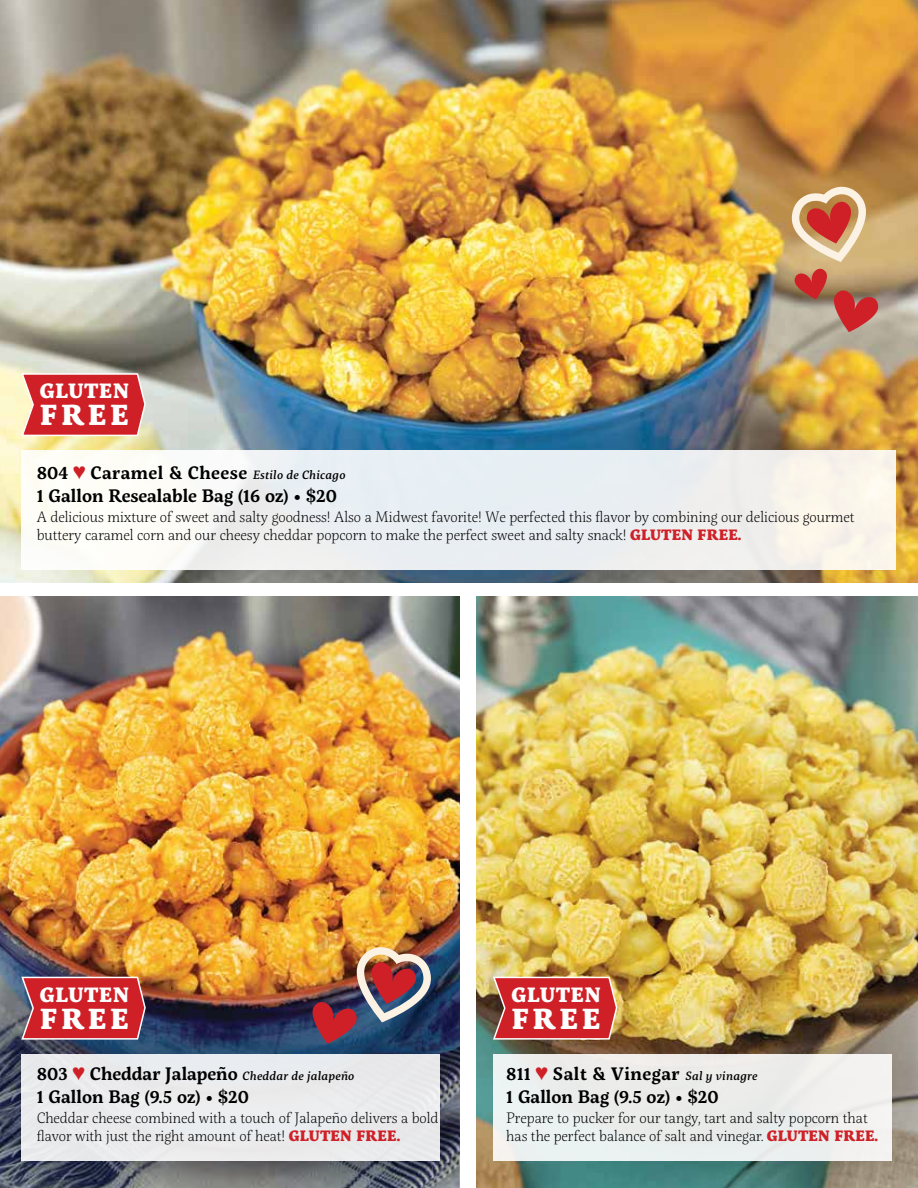
<style>
.page{position:relative;width:918px;height:1188px;background:#fff}
.page>*{position:absolute;margin:0;border:0;box-sizing:border-box;transform-origin:0 0}
.t1{font:800 28.95px "Servus Slab";letter-spacing:.14em;color:#fff}
.t2{font:800 20.7px "Servus Slab";letter-spacing:.03em;color:#fff}
.t3{font:600 18px/22.8px "Servus Slab";color:#000}
.t4{font:200 15px/18px "Servus Slab";color:#000}
.s1{color:#cf2027}
.s2{font-weight:500;font-style:italic;font-size:12px}
.s3{font-family:"Bressay";font-weight:700}
.s4{font-weight:800;color:#cf2027}
</style>
<div class="page">
<img style="left:0;top:0;width:918px;height:583px">
<img style="left:0;top:596px;width:459px;height:493px">
<img style="left:0;top:1089px;width:459px;height:99px">
<img style="left:476px;top:596px;width:442px;height:592px">
<div style="left:21px;top:450px;width:875px;height:120px;background:linear-gradient(to bottom,#f0f3f3,#f2f2f0)"></div>
<div style="left:493px;top:1055px;width:398px;height:106px;background:#ebeeed"></div>
<div style="left:21px;top:1055px;width:419px;height:106px;background:#eaebed"></div>
<svg style="left:20px;top:976px;width:127px;height:64px;background:#c4343b"></svg>
<svg style="left:492px;top:976px;width:126px;height:64px;background:#cb3738"></svg>
<svg style="left:20px;top:372px;width:127px;height:65px;background:#d54648"></svg>
<svg style="left:791px;top:185px;width:88px;height:147px;background:#c78d6e"></svg>
<img style="left:308px;top:945px;width:123px;height:99px">
<h2 class="t2" style="left:40px;top:376px;width:91px">GLUTEN</h2>
<h1 class="t1" style="left:40px;top:394px;width:90px">FREE</h1>
<p class="t3" style="left:37px;top:461px;width:310px">804 <span class="s1">♥</span> Caramel &amp; Cheese <span class="s2">Estilo de Chicago<br></span>1 Gallon Resealable Bag (16 oz) • <span class="s3">$</span>20</p>
<p class="t4" style="left:37px;top:508px;width:819px">A delicious mixture of sweet and salty goodness! Also a Midwest favorite! We perfected this flavor by combining our delicious gourmet buttery caramel corn and our cheesy cheddar popcorn to make the perfect sweet and salty snack! <span class="s4">GLUTEN FREE.</span></p>
<h2 class="t2" style="left:40px;top:979px;width:91px">GLUTEN</h2>
<h1 class="t1" style="left:40px;top:997px;width:90px">FREE</h1>
<p class="t3" style="left:37px;top:1062px;width:319px">803 <span class="s1">♥</span> Cheddar Jalapeño <span class="s2">Cheddar de jalapeño<br></span>1 Gallon Bag (9.5 oz) • <span class="s3">$</span>20</p>
<p class="t4" style="left:37px;top:1109px;width:403px">Cheddar cheese combined with a touch of Jalapeño delivers a bold flavor with just the right amount of heat! <span class="s4">GLUTEN FREE.</span></p>
<h2 class="t2" style="left:512px;top:979px;width:91px">GLUTEN</h2>
<h1 class="t1" style="left:512px;top:997px;width:90px">FREE</h1>
<p class="t3" style="left:506px;top:1062px;width:253px">811 <span class="s1">♥</span> Salt &amp; Vinegar <span class="s2">Sal y vinagre<br></span>1 Gallon Bag (9.5 oz) • <span class="s3">$</span>20</p>
<p class="t4" style="left:506px;top:1109px;width:373px">Prepare to pucker for our tangy, tart and salty popcorn that has the perfect balance of salt and vinegar. <span class="s4">GLUTEN FREE.</span></p>
</div>
